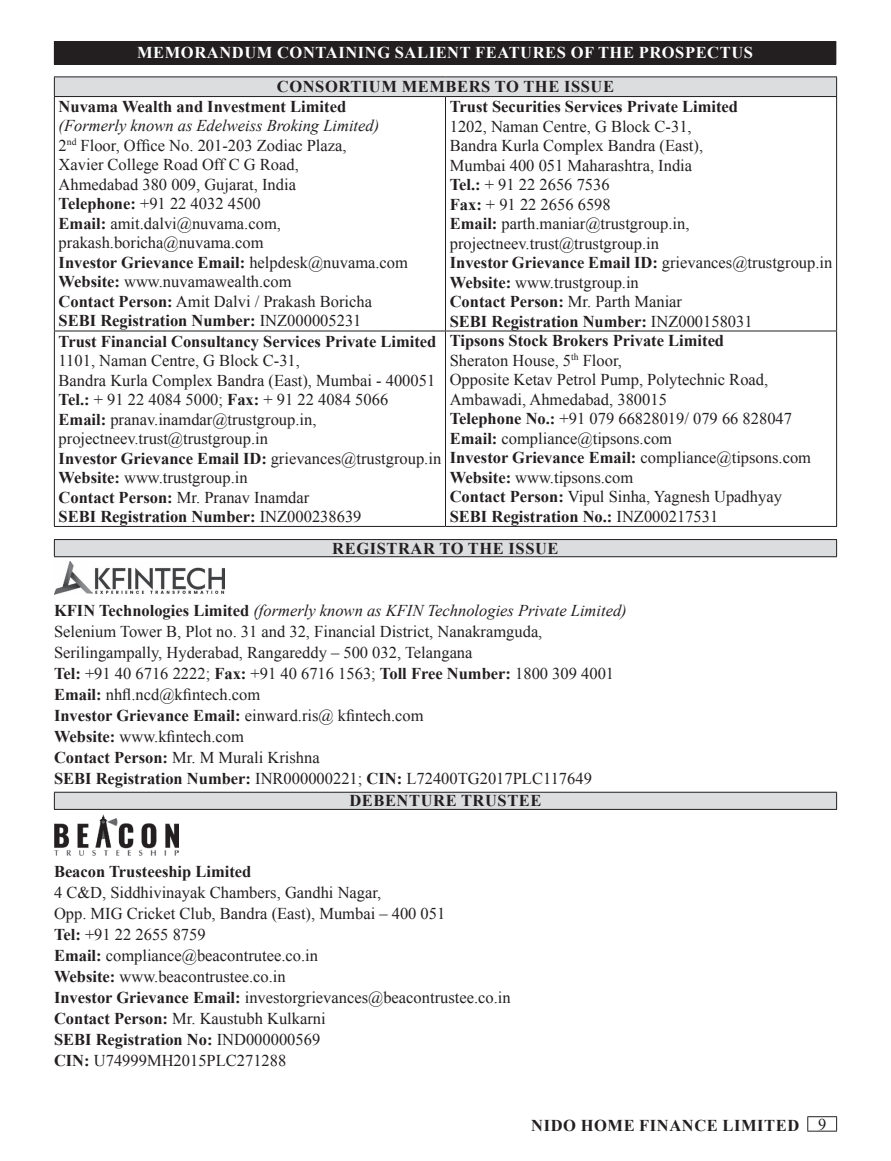
<style>
.page{position:relative;width:891px;height:1161px;background:#fff}
.page>*{position:absolute;margin:0;border:0;box-sizing:border-box;transform-origin:0 0}
.t1{font:16.5px "Times New Roman";color:#231f20}
.t2{font:700 16.5px "Times New Roman";color:#231f20}
.t3{font:italic 16.5px "Times New Roman";color:#231f20}
.t4{font:700 16.5px "Times New Roman";letter-spacing:.035em;color:#231f20}
.t5{font:700 16.5px "Times New Roman";letter-spacing:.035em;color:#fff}
.s1{font-weight:700}
.s2{font-weight:400}
.s3{font-weight:700;font-style:normal}
</style>
<div class="page">
<hr style="left:807px;top:1116px;width:30px;height:1px;background:#231f20">
<svg style="left:807px;top:1117px;width:1px;height:14px"></svg>
<svg style="left:836px;top:1117px;width:1px;height:14px"></svg>
<hr style="left:807px;top:1131px;width:30px;height:1px;background:#231f20">
<div style="left:54px;top:41px;width:782px;height:23px;background:#231f20"></div>
<svg style="left:836px;top:41px;width:1px;height:23px"></svg>
<div style="left:54px;top:77px;width:783px;height:20px;background:#dcdddf"></div>
<hr style="left:54px;top:76px;width:392px;height:1px;background:#231f20">
<svg style="left:54px;top:77px;width:1px;height:19px"></svg>
<hr style="left:446px;top:76px;width:391px;height:1px;background:#231f20">
<svg style="left:836px;top:77px;width:1px;height:19px"></svg>
<hr style="left:54px;top:96px;width:392px;height:1px;background:#231f20">
<hr style="left:54px;top:97px;width:1px;height:234px;background:#231f20">
<hr style="left:446px;top:96px;width:391px;height:1px;background:#231f20">
<hr style="left:445px;top:97px;width:1px;height:234px;background:#231f20">
<hr style="left:836px;top:97px;width:1px;height:234px;background:#231f20">
<hr style="left:54px;top:331px;width:392px;height:1px;background:#231f20">
<hr style="left:54px;top:331px;width:1px;height:195px;background:#231f20">
<hr style="left:446px;top:331px;width:391px;height:1px;background:#231f20">
<hr style="left:445px;top:331px;width:1px;height:195px;background:#231f20">
<hr style="left:836px;top:331px;width:1px;height:195px;background:#231f20">
<hr style="left:54px;top:526px;width:392px;height:1px;background:#231f20">
<hr style="left:446px;top:526px;width:391px;height:1px;background:#231f20">
<div style="left:54px;top:540px;width:783px;height:17px;background:#dcdddf"></div>
<hr style="left:54px;top:539px;width:783px;height:1px;background:#231f20">
<hr style="left:54px;top:556px;width:783px;height:1px;background:#231f20">
<svg style="left:54px;top:540px;width:1px;height:16px"></svg>
<svg style="left:836px;top:540px;width:1px;height:16px"></svg>
<img style="left:55px;top:562px;width:170px;height:33px">
<div style="left:54px;top:792px;width:783px;height:17px;background:#dcdddf"></div>
<hr style="left:54px;top:792px;width:783px;height:1px;background:#231f20">
<hr style="left:54px;top:809px;width:783px;height:1px;background:#231f20">
<svg style="left:54px;top:793px;width:1px;height:16px"></svg>
<svg style="left:836px;top:793px;width:1px;height:16px"></svg>
<img style="left:55px;top:814px;width:124px;height:42px">
<p class="t5" style="left:137px;top:41px;width:617px">MEMORANDUM CONTAINING SALIENT FEATURES OF THE PROSPECTUS</p>
<p class="t4" style="left:277px;top:75px;width:339px">CONSORTIUM MEMBERS TO THE ISSUE</p>
<p class="t2" style="left:59px;top:95px;width:289px">Nuvama Wealth and Investment Limited</p>
<p class="t3" style="left:59px;top:115px;width:322px">(Formerly known as Edelweiss Broking Limited)</p>
<p class="t1" style="left:59px;top:134px;width:290px">2<sup>nd</sup> Floor, Office No. 201-203 Zodiac Plaza,</p>
<p class="t1" style="left:59px;top:153px;width:242px">Xavier College Road Off C G Road,</p>
<p class="t1" style="left:59px;top:173px;width:239px">Ahmedabad 380 009, Gujarat, India</p>
<p class="t1" style="left:59px;top:192px;width:204px"><span class="s1">Telephone:</span> +91 22 4032 4500</p>
<p class="t1" style="left:59px;top:212px;width:224px"><span class="s1">Email:</span> amit.dalvi@nuvama.com,</p>
<p class="t1" style="left:59px;top:231px;width:206px">prakash.boricha@nuvama.com</p>
<p class="t2" style="left:59px;top:251px;width:351px">Investor Grievance Email: <span class="s2">helpdesk@nuvama.com</span></p>
<p class="t1" style="left:59px;top:270px;width:235px"><span class="s1">Website:</span> www.nuvamawealth.com</p>
<p class="t1" style="left:59px;top:290px;width:315px"><span class="s1">Contact Person:</span> Amit Dalvi / Prakash Boricha</p>
<p class="t2" style="left:59px;top:309px;width:304px">SEBI Registration Number: <span class="s2">INZ000005231</span></p>
<p class="t2" style="left:450px;top:95px;width:290px">Trust Securities Services Private Limited</p>
<p class="t1" style="left:450px;top:115px;width:243px">1202, Naman Centre, G Block C-31,</p>
<p class="t1" style="left:450px;top:134px;width:255px">Bandra Kurla Complex Bandra (East),</p>
<p class="t1" style="left:450px;top:154px;width:244px">Mumbai 400 051 Maharashtra, India</p>
<p class="t1" style="left:450px;top:173px;width:161px"><span class="s1">Tel.:</span> + 91 22 2656 7536</p>
<p class="t1" style="left:450px;top:193px;width:163px"><span class="s1">Fax:</span> + 91 22 2656 6598</p>
<p class="t1" style="left:450px;top:212px;width:241px"><span class="s1">Email:</span> parth.maniar@trustgroup.in,</p>
<p class="t1" style="left:450px;top:232px;width:211px">projectneev.trust@trustgroup.in</p>
<p class="t2" style="left:450px;top:251px;width:384px">Investor Grievance Email ID: <span class="s2">grievances@trustgroup.in</span></p>
<p class="t1" style="left:450px;top:271px;width:191px"><span class="s1">Website:</span> www.trustgroup.in</p>
<p class="t2" style="left:450px;top:290px;width:234px">Contact Person: <span class="s2">Mr. Parth Maniar</span></p>
<p class="t2" style="left:450px;top:309px;width:304px">SEBI Registration Number: <span class="s2">INZ000158031</span></p>
<p class="t2" style="left:450px;top:329px;width:276px">Tipsons Stock Brokers Private Limited</p>
<p class="t1" style="left:450px;top:349px;width:174px">Sheraton House, 5<sup>th</sup> Floor,</p>
<p class="t1" style="left:450px;top:368px;width:320px">Opposite Ketav Petrol Pump, Polytechnic Road,</p>
<p class="t1" style="left:450px;top:388px;width:219px">Ambawadi, Ahmedabad, 380015</p>
<p class="t1" style="left:450px;top:407px;width:344px"><span class="s1">Telephone No.:</span> +91 079 66828019/ 079 66 828047</p>
<p class="t1" style="left:450px;top:427px;width:224px"><span class="s1">Email:</span> compliance@tipsons.com</p>
<p class="t2" style="left:450px;top:446px;width:363px">Investor Grievance Email: <span class="s2">compliance@tipsons.com</span></p>
<p class="t1" style="left:450px;top:466px;width:185px"><span class="s1">Website:</span> www.tipsons.com</p>
<p class="t1" style="left:450px;top:485px;width:334px"><span class="s1">Contact Person:</span> Vipul Sinha, Yagnesh Upadhyay</p>
<p class="t2" style="left:450px;top:505px;width:270px">SEBI Registration No.: <span class="s2">INZ000217531</span></p>
<p class="t4" style="left:332px;top:536px;width:228px">REGISTRAR TO THE ISSUE</p>
<p class="t2" style="left:59px;top:329px;width:379px">Trust Financial Consultancy Services Private Limited</p>
<p class="t1" style="left:59px;top:349px;width:243px">1101, Naman Centre, G Block C-31,</p>
<p class="t1" style="left:59px;top:369px;width:378px">Bandra Kurla Complex Bandra (East), Mumbai - 400051</p>
<p class="t1" style="left:59px;top:388px;width:331px"><span class="s1">Tel.:</span> + 91 22 4084 5000; <span class="s1">Fax:</span> + 91 22 4084 5066</p>
<p class="t1" style="left:59px;top:408px;width:259px"><span class="s1">Email:</span> pranav.inamdar@trustgroup.in,</p>
<p class="t1" style="left:59px;top:427px;width:211px">projectneev.trust@trustgroup.in</p>
<p class="t2" style="left:59px;top:446px;width:384px">Investor Grievance Email ID: <span class="s2">grievances@trustgroup.in</span></p>
<p class="t1" style="left:59px;top:466px;width:191px"><span class="s1">Website:</span> www.trustgroup.in</p>
<p class="t1" style="left:59px;top:486px;width:252px"><span class="s1">Contact Person:</span> Mr. Pranav Inamdar</p>
<p class="t2" style="left:59px;top:505px;width:304px">SEBI Registration Number: <span class="s2">INZ000238639</span></p>
<p class="t3" style="left:54px;top:599px;width:574px"><span class="s3">KFIN Technologies Limited</span> (formerly known as KFIN Technologies Private Limited)</p>
<p class="t1" style="left:54px;top:620px;width:490px">Selenium Tower B, Plot no. 31 and 32, Financial District, Nanakramguda,</p>
<p class="t1" style="left:54px;top:641px;width:420px">Serilingampally, Hyderabad, Rangareddy – 500 032, Telangana</p>
<p class="t1" style="left:54px;top:662px;width:562px"><span class="s1">Tel:</span> +91 40 6716 2222; <span class="s1">Fax:</span> +91 40 6716 1563; <span class="s1">Toll Free Number:</span> 1800 309 4001</p>
<p class="t1" style="left:54px;top:683px;width:208px"><span class="s1">Email:</span> nhfl.ncd@kfintech.com</p>
<p class="t1" style="left:54px;top:704px;width:371px"><span class="s1">Investor Grievance Email:</span> einward.ris@ kfintech.com</p>
<p class="t1" style="left:54px;top:725px;width:192px"><span class="s1">Website:</span> www.kfintech.com</p>
<p class="t1" style="left:54px;top:746px;width:267px"><span class="s1">Contact Person:</span> Mr. M Murali Krishna</p>
<p class="t1" style="left:54px;top:767px;width:539px"><span class="s1">SEBI Registration Number:</span> INR000000221; <span class="s1">CIN:</span> L72400TG2017PLC117649</p>
<p class="t4" style="left:349px;top:789px;width:194px">DEBENTURE TRUSTEE</p>
<p class="t2" style="left:54px;top:859px;width:199px">Beacon Trusteeship Limited</p>
<p class="t1" style="left:54px;top:880px;width:329px">4 C&amp;D, Siddhivinayak Chambers, Gandhi Nagar,</p>
<p class="t1" style="left:54px;top:901px;width:393px">Opp. MIG Cricket Club, Bandra (East), Mumbai – 400 051</p>
<p class="t1" style="left:54px;top:922px;width:153px"><span class="s1">Tel:</span> +91 22 2655 8759</p>
<p class="t1" style="left:54px;top:943px;width:266px"><span class="s1">Email:</span> compliance@beacontrutee.co.in</p>
<p class="t1" style="left:54px;top:964px;width:233px"><span class="s1">Website:</span> www.beacontrustee.co.in</p>
<p class="t1" style="left:54px;top:985px;width:458px"><span class="s1">Investor Grievance Email:</span> investorgrievances@beacontrustee.co.in</p>
<p class="t1" style="left:54px;top:1006px;width:273px"><span class="s1">Contact Person:</span> Mr. Kaustubh Kulkarni</p>
<p class="t2" style="left:54px;top:1027px;width:268px">SEBI Registration No: <span class="s2">IND000000569</span></p>
<p class="t1" style="left:54px;top:1048px;width:234px"><span class="s1">CIN:</span> U74999MH2015PLC271288</p>
<p class="t4" style="left:531px;top:1113px;width:297px">NIDO HOME FINANCE LIMITED <span class="s2">9</span></p>
</div>
